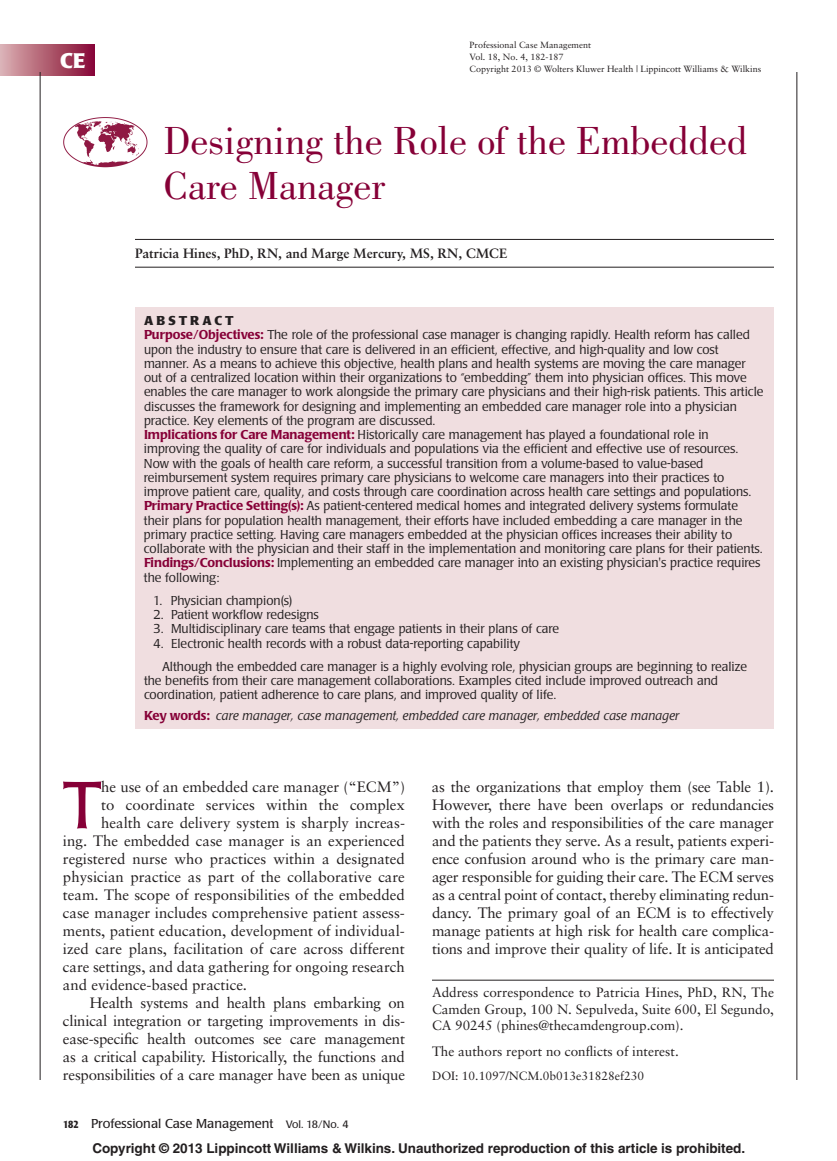
<style>
.page{position:relative;width:837px;height:1161px;background:#fff}
.page>*{position:absolute;margin:0;border:0;box-sizing:border-box;transform-origin:0 0}
.t1{font:65.7px "Poppl Laudatio";color:#860037}
.t2{font:40.5px/45px "Bodoni";color:#860037}
.t3{font:700 21px "Poppl Laudatio";color:#fff}
.t4{font:15px/18px "Sabon";color:#231f20;text-align:justify}
.t5{font:13.5px/16.5px "Sabon";color:#231f20;text-align:justify}
.t6{font:700 13.5px "Helvetica";letter-spacing:-.005em;color:#231f20}
.t7{font:700 13.5px "Sabon";color:#231f20}
.t8{font:300 12.75px/14.2px "Poppl Laudatio";color:#231f20}
.t9{font:italic 300 12.75px "Poppl Laudatio";color:#231f20}
.t10{font:12.75px "Poppl Laudatio";color:#231f20}
.t11{font:12px "Sabon";color:#231f20}
.t12{font:9px/12px "Sabon";color:#231f20}
.s1{font-weight:700}
.s2{font-weight:500;color:#860037}
.s3{font-weight:500;font-style:normal;color:#860037}
.s4{font-weight:700;font-stretch:condensed;font-size:10.5px}
.s5{font-size:10.5px}
</style>
<div class="page">
<div style="left:0;top:44px;width:94px;height:32px;background:linear-gradient(to right,#dbb1b1,#870b35)"></div>
<img style="left:63px;top:117px;width:85px;height:51px">
<hr style="left:40px;top:72px;width:1px;height:1008px;background:#231f20">
<hr style="left:796px;top:72px;width:1px;height:1008px;background:#231f20">
<hr style="left:432px;top:980px;width:342px;height:1px;background:#231f20">
<div style="left:135px;top:307px;width:639px;height:422px;background:#f0dee0"></div>
<hr style="left:135px;top:239px;width:639px;height:1px;background:#231f20">
<hr style="left:135px;top:267px;width:639px;height:1px;background:#231f20">
<h3 class="t3" style="left:60px;top:51px;width:27px">CE</h3>
<p class="t12" style="left:470px;top:39px;width:293px">Professional Case Management<br>Vol. 18 , No. 4 , 182 - 187<br>Copyright 2013 © Wolters Kluwer Health | Lippincott Williams &amp; Wilkins</p>
<h2 class="t2" style="left:164px;top:122px;width:585px">Designing the Role of the Embedded<br>Care Manager</h2>
<p class="t7" style="left:135px;top:247px;width:374px">Patricia Hines , PhD, RN , and Marge Mercury , MS, RN, CMCE</p>
<p class="t8" style="left:144px;top:315px;width:621px"><span class="s1">ABSTRACT<br></span><span class="s2">Purpose/Objectives:</span> The role of the professional case manager is changing rapidly. Health reform has called upon the industry to ensure that care is delivered in an efficient, effective, and high-quality and low cost manner. As a means to achieve this objective, health plans and health systems are moving the care manager out of a centralized location within their organizations to “embedding” them into physician offices. This move enables the care manager to work alongside the primary care physicians and their high-risk patients. This article discusses the framework for designing and implementing an embedded care manager role into a physician practice. Key elements of the program are discussed.<br><span class="s2">Implications for Care Management:</span> Historically care management has played a foundational role in improving the quality of care for individuals and populations via the efficient and effective use of resources.<br>Now with the goals of health care reform, a successful transition from a volume-based to value-based reimbursement system requires primary care physicians to welcome care managers into their practices to improve patient care, quality, and costs through care coordination across health care settings and populations.<br><span class="s2">Primary Practice Setting(s):</span> As patient-centered medical homes and integrated delivery systems formulate their plans for population health management, their efforts have included embedding a care manager in the primary practice setting. Having care managers embedded at the physician offices increases their ability to collaborate with the physician and their staff in the implementation and monitoring care plans for their patients.<br><span class="s2">Findings/Conclusions:</span> Implementing an embedded care manager into an existing physician's practice requires the following:</p>
<p class="t8" style="left:153px;top:594px;width:141px">1. Physician champion(s)</p>
<p class="t8" style="left:153px;top:609px;width:167px">2. Patient workflow redesigns</p>
<p class="t8" style="left:153px;top:623px;width:408px">3. Multidisciplinary care teams that engage patients in their plans of care</p>
<p class="t8" style="left:162px;top:633px;width:587px;line-height:23.2px;text-indent:-9px">4. Electronic health records with a robust data-reporting capability<br>Although the embedded care manager is a highly evolving role, physician groups are beginning to realize</p>
<p class="t8" style="left:144px;top:675px;width:576px">the benefits from their care management collaborations. Examples cited include improved outreach and coordination, patient adherence to care plans, and improved quality of life.</p>
<p class="t9" style="left:144px;top:710px;width:537px"><span class="s3">Key words:</span> care manager, case management, embedded care manager, embedded case manager</p>
<h1 class="t1" style="left:63px;top:777px;width:40px">T</h1>
<p class="t4" style="left:101px;top:779px;width:305px">he use of an embedded care manager (“ECM”)</p>
<p class="t4" style="left:101px;top:797px;width:305px">to coordinate services within the complex</p>
<p class="t4" style="left:101px;top:815px;width:305px">health care delivery system is sharply increas-</p>
<p class="t4" style="left:63px;top:833px;width:343px">ing. The embedded case manager is an experienced</p>
<p class="t4" style="left:63px;top:851px;width:343px">registered nurse who practices within a designated</p>
<p class="t4" style="left:63px;top:869px;width:343px">physician practice as part of the collaborative care</p>
<p class="t4" style="left:63px;top:887px;width:343px">team. The scope of responsibilities of the embedded</p>
<p class="t4" style="left:63px;top:905px;width:343px">case manager includes comprehensive patient assess-</p>
<p class="t4" style="left:63px;top:923px;width:343px">ments, patient education, development of individual-</p>
<p class="t4" style="left:63px;top:941px;width:343px">ized care plans, facilitation of care across different</p>
<p class="t4" style="left:63px;top:959px;width:343px">care settings, and data gathering for ongoing research</p>
<p class="t4" style="left:63px;top:977px;width:186px">and evidence-based practice.</p>
<p class="t4" style="left:90px;top:995px;width:317px">Health systems and health plans embarking on</p>
<p class="t4" style="left:63px;top:1013px;width:344px">clinical integration or targeting improvements in dis-</p>
<p class="t4" style="left:63px;top:1031px;width:344px">ease-specific health outcomes see care management</p>
<p class="t4" style="left:63px;top:1049px;width:344px">as a critical capability. Historically, the functions and</p>
<p class="t4" style="left:63px;top:1067px;width:344px">responsibilities of a care manager have been as unique</p>
<p class="t10" style="left:63px;top:1118px;width:287px"><span class="s4">182</span> Professional Case Management <span class="s5">Vol. 18/No. 4</span></p>
<p class="t4" style="left:432px;top:779px;width:344px">as the organizations that employ them (see Table 1 ).<br>However, there have been overlaps or redundancies with the roles and responsibilities of the care manager and the patients they serve. As a result, patients experi&shy;ence confusion around who is the primary care man&shy;ager responsible for guiding their care. The ECM serves as a central point of contact, thereby eliminating redun&shy;dancy. The primary goal of an ECM is to effectively manage patients at high risk for health care complica&shy;tions and improve their quality of life. It is anticipated</p>
<p class="t5" style="left:432px;top:985px;width:344px">Address correspondence to Patricia Hines, PhD, RN, The Camden Group, 100 N. Sepulveda, Suite 600, El Segundo, CA 90245 (phines@thecamdengroup.com).</p>
<p class="t5" style="left:432px;top:1044px;width:248px">The authors report no conflicts of interest.</p>
<p class="t11" style="left:432px;top:1071px;width:214px">DOI: 10.1097/NCM.0b013e31828ef230</p>
<p class="t6" style="left:92px;top:1143px;width:654px">Copyright © 2013 Lippincott Williams &amp; Wilkins. Unauthorized reproduction of this article is prohibited.</p>
</div>
